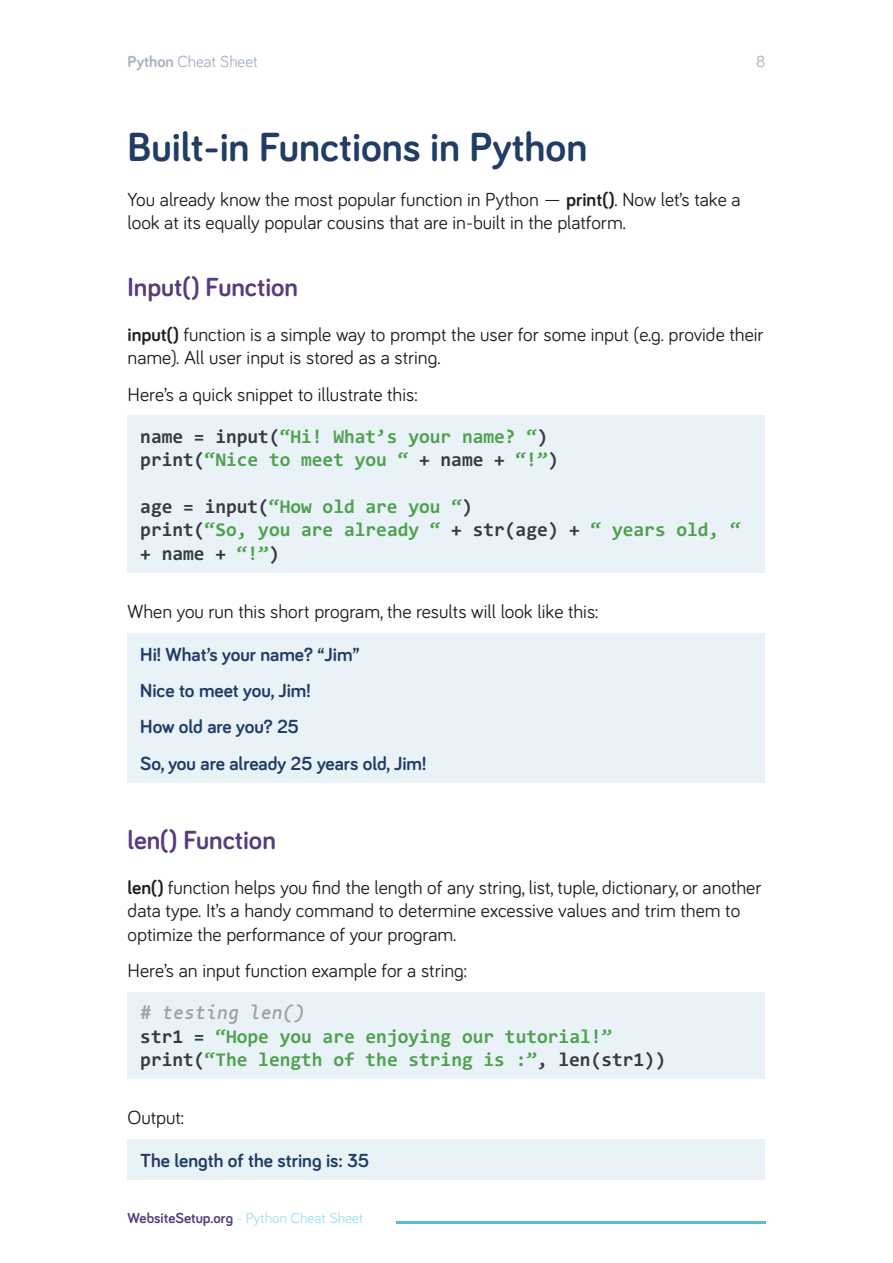
<style>
.page{position:relative;width:893px;height:1263px;background:#fff}
.page>*{position:absolute;margin:0;border:0;box-sizing:border-box;transform-origin:0 0}
.Heading_1{font:700 42px "Bariol";color:#213d66}
.Heading_2{font:700 27px "Bariol";color:#573d7d}
.Body_1_-_big_space{font:19.5px/23.4px "Bariol";color:#231f20}
.t1{font:700 19.5px/23.4px "Consolas";color:#50a14f}
.Body_1_-_big_space-2{font:700 19.5px "Bariol";color:#213d66}
.t2{font:16.5px "Bariol";color:#a6b1c2}
.t3{font:15px "Bariol";color:#9ddff1}
.s1{font-weight:700}
.s2{color:#383a42}
.s3{font-family:"mononoki";font-style:italic;color:#a0a1a7}
.s4{font-weight:700;color:#573d7d}
</style>
<div class="page">
<div style="left:128px;top:633px;width:637px;height:149px;background:#e8f2f7"></div>
<div style="left:128px;top:1139px;width:637px;height:41px;background:#e8f2f7"></div>
<div style="left:128px;top:416px;width:637px;height:157px;background:#e8f2f7"></div>
<div style="left:128px;top:992px;width:637px;height:87px;background:#e8f2f7"></div>
<hr style="left:396px;top:1221px;width:369px;height:2px;background:#57bddb">
<p class="t2" style="left:128px;top:51px;width:132px"><span class="s1">Python</span> Cheat Sheet</p>
<p class="t2" style="left:756px;top:51px;width:11px">8</p>
<p class="Heading_1" style="left:128px;top:118px;width:461px">Built-in Functions in Python</p>
<p class="Body_1_-_big_space" style="left:128px;top:187px;width:614px">You already know the most popular function in Python — <span class="s1">print()</span>. Now let’s take a look at its equally popular cousins that are in-built in the platform.</p>
<p class="Heading_2" style="left:128px;top:268px;width:172px">Input() Function</p>
<p class="Body_1_-_big_space" style="left:128px;top:322px;width:637px"><span class="s1">input()</span> function is a simple way to prompt the user for some input (e.g. provide their name). All user input is stored as a string.</p>
<p class="Body_1_-_big_space" style="left:128px;top:381px;width:291px">Here’s a quick snippet to illustrate this:</p>
<p class="t1" style="left:140px;top:424px;width:420px"><span class="s2">name = input(</span>“Hi! What’s your name? “<span class="s2">) print(</span>“Nice to meet you “ <span class="s2">+ name +</span> “!”<span class="s2">)</span></p>
<p class="t1" style="left:140px;top:494px;width:602px"><span class="s2">age = input(</span>“How old are you “<span class="s2">)<br>print(</span>“So, you are already “ <span class="s2">+ str(age) +</span> “ years old, “ <span class="s2">+ name +</span> “!”<span class="s2">)</span></p>
<p class="Body_1_-_big_space" style="left:128px;top:599px;width:472px">When you run this short program, the results will look like this:</p>
<p class="Body_1_-_big_space-2" style="left:140px;top:641px;width:221px">Hi! What’s your name? “Jim”</p>
<p class="Body_1_-_big_space-2" style="left:140px;top:677px;width:172px">Nice to meet you, Jim!</p>
<p class="Body_1_-_big_space-2" style="left:140px;top:713px;width:160px">How old are you? 25</p>
<p class="Body_1_-_big_space-2" style="left:140px;top:750px;width:287px">So, you are already 25 years old, Jim!</p>
<p class="Heading_2" style="left:128px;top:821px;width:150px">len() Function</p>
<p class="Body_1_-_big_space" style="left:128px;top:875px;width:635px"><span class="s1">len()</span> function helps you find the length of any string, list, tuple, dictionary, or another data type. It’s a handy command to determine excessive values and trim them to optimize the performance of your program.</p>
<p class="Body_1_-_big_space" style="left:128px;top:957px;width:341px">Here’s an input function example for a string:</p>
<p class="t1" style="left:140px;top:1001px;width:527px"><span class="s3"># testing len()<br></span><span class="s2">str1 =</span> “Hope you are enjoying our tutorial!” <span class="s2">print(</span>“The length of the string is :”<span class="s2">, len(str1))</span></p>
<p class="Body_1_-_big_space" style="left:128px;top:1105px;width:58px">Output:</p>
<p class="Body_1_-_big_space-2" style="left:140px;top:1147px;width:231px">The length of the string is: 35</p>
<p class="t3" style="left:128px;top:1208px;width:237px"><span class="s4">WebsiteSetup.org</span> - Python Cheat Sheet</p>
</div>
